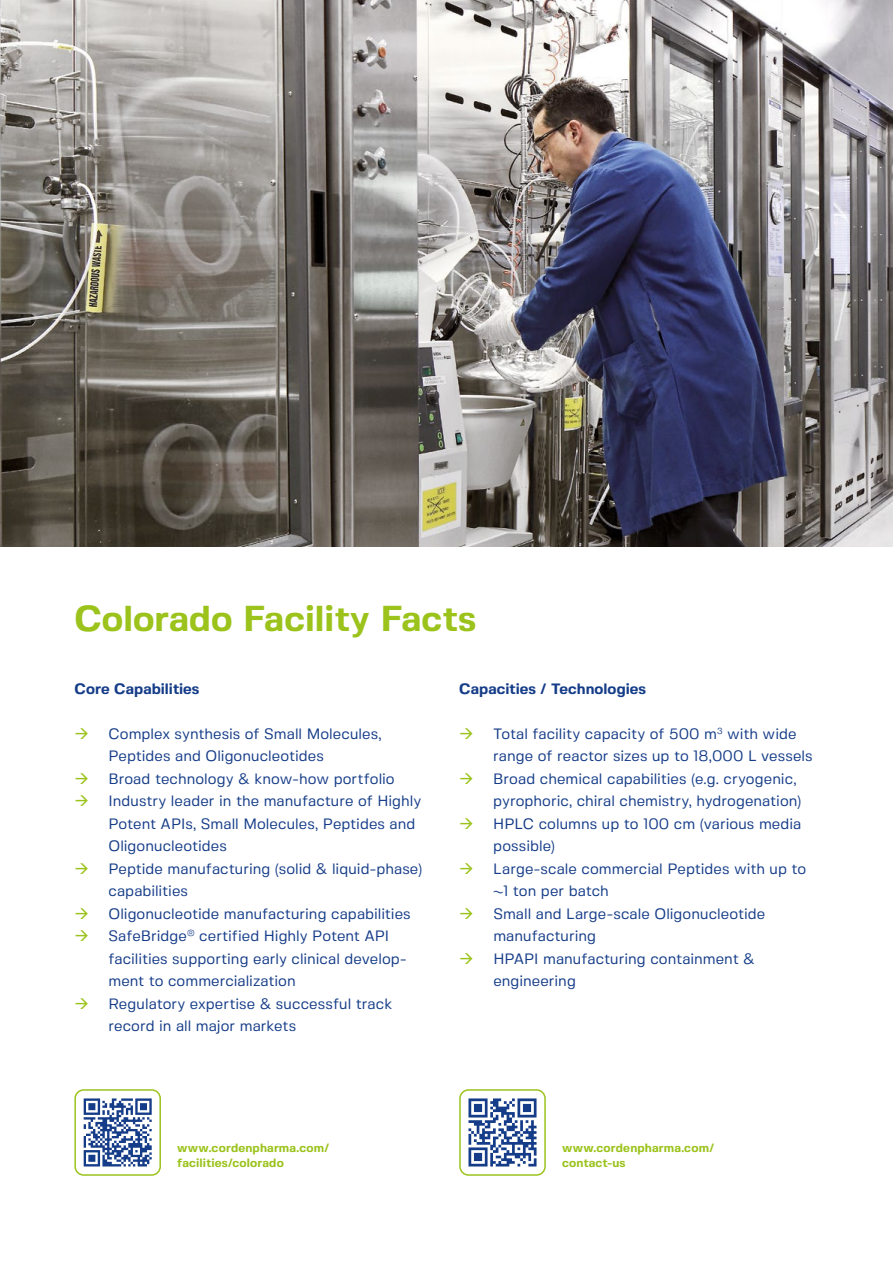
<style>
.page{position:relative;width:893px;height:1263px;background:#fff}
.page>*{position:absolute;margin:0;border:0;box-sizing:border-box;transform-origin:0 0}
.t1{font:700 36px "Fivo Sans";color:#9bc31c}
.t2{font:15px/22.5px "Fivo Sans";color:#153c88}
.t3{font:700 15px "Fivo Sans";color:#153c88}
.t4{font:700 12px/15px "Fivo Sans";letter-spacing:.01em;color:#9bc31c}
.s1{color:#9bc31c}
</style>
<div class="page">
<img style="left:0;top:0;width:893px;height:546px">
<svg style="left:468px;top:1098px;width:68px;height:68px"></svg>
<div style="left:74px;top:1089px;width:87px;height:87px;border:2px solid #9bc31c;border-radius:9px"></div>
<div style="left:459px;top:1089px;width:87px;height:87px;border:2px solid #9bc31c;border-radius:9px"></div>
<svg style="left:84px;top:1098px;width:68px;height:68px"></svg>
<h1 class="t1" style="left:74px;top:596px;width:403px">Colorado Facility Facts</h1>
<p class="t3" style="left:74px;top:679px;width:127px">Core Capabilities</p>
<p class="t2" style="left:108px;top:722px;width:275px;text-indent:-34px"><span class="s1">→</span> Complex synthesis of Small Molecules,<br>Peptides and Oligonucleotides</p>
<p class="t2" style="left:74px;top:767px;width:322px"><span class="s1">→</span> Broad technology &amp; know-how portfolio</p>
<p class="t2" style="left:108px;top:789px;width:314px;text-indent:-34px"><span class="s1">→</span> Industry leader in the manufacture of Highly<br>Potent APIs, Small Molecules, Peptides and<br>Oligonucleotides</p>
<p class="t2" style="left:108px;top:857px;width:315px;text-indent:-34px"><span class="s1">→</span> Peptide manufacturing (solid &amp; liquid-phase) capabilities</p>
<p class="t2" style="left:74px;top:902px;width:338px"><span class="s1">→</span> Oligonucleotide manufacturing capabilities</p>
<p class="t2" style="left:108px;top:924px;width:298px;text-indent:-34px"><span class="s1">→</span> SafeBridge<sup>®</sup> certified Highly Potent API facilities supporting early clinical develop&shy;ment to commercialization</p>
<p class="t2" style="left:108px;top:992px;width:285px;text-indent:-34px"><span class="s1">→</span> Regulatory expertise &amp; successful track record in all major markets</p>
<p class="t3" style="left:459px;top:679px;width:188px">Capacities / Technologies</p>
<p class="t2" style="left:493px;top:722px;width:321px;text-indent:-34px"><span class="s1">→</span> Total facility capacity of 500 m<sup>3</sup> with wide range of reactor sizes up to 18,000 L vessels</p>
<p class="t2" style="left:493px;top:767px;width:310px;text-indent:-34px"><span class="s1">→</span> Broad chemical capabilities (e.g. cryogenic, pyrophoric, chiral chemistry, hydrogenation)</p>
<p class="t2" style="left:493px;top:812px;width:309px;text-indent:-34px"><span class="s1">→</span> HPLC columns up to 100 cm (various media possible)</p>
<p class="t2" style="left:493px;top:857px;width:314px;text-indent:-34px"><span class="s1">→</span> Large-scale commercial Peptides with up to ~1 ton per batch</p>
<p class="t2" style="left:493px;top:902px;width:273px;text-indent:-34px"><span class="s1">→</span> Small and Large-scale Oligonucleotide manufacturing</p>
<p class="t2" style="left:493px;top:947px;width:263px;text-indent:-34px"><span class="s1">→</span> HPAPI manufacturing containment &amp; engineering</p>
<p class="t4" style="left:177px;top:1140px;width:154px">www.cordenpharma.com/ facilities/colorado</p>
<p class="t4" style="left:562px;top:1140px;width:154px">www.cordenpharma.com/ contact-us</p>
</div>
